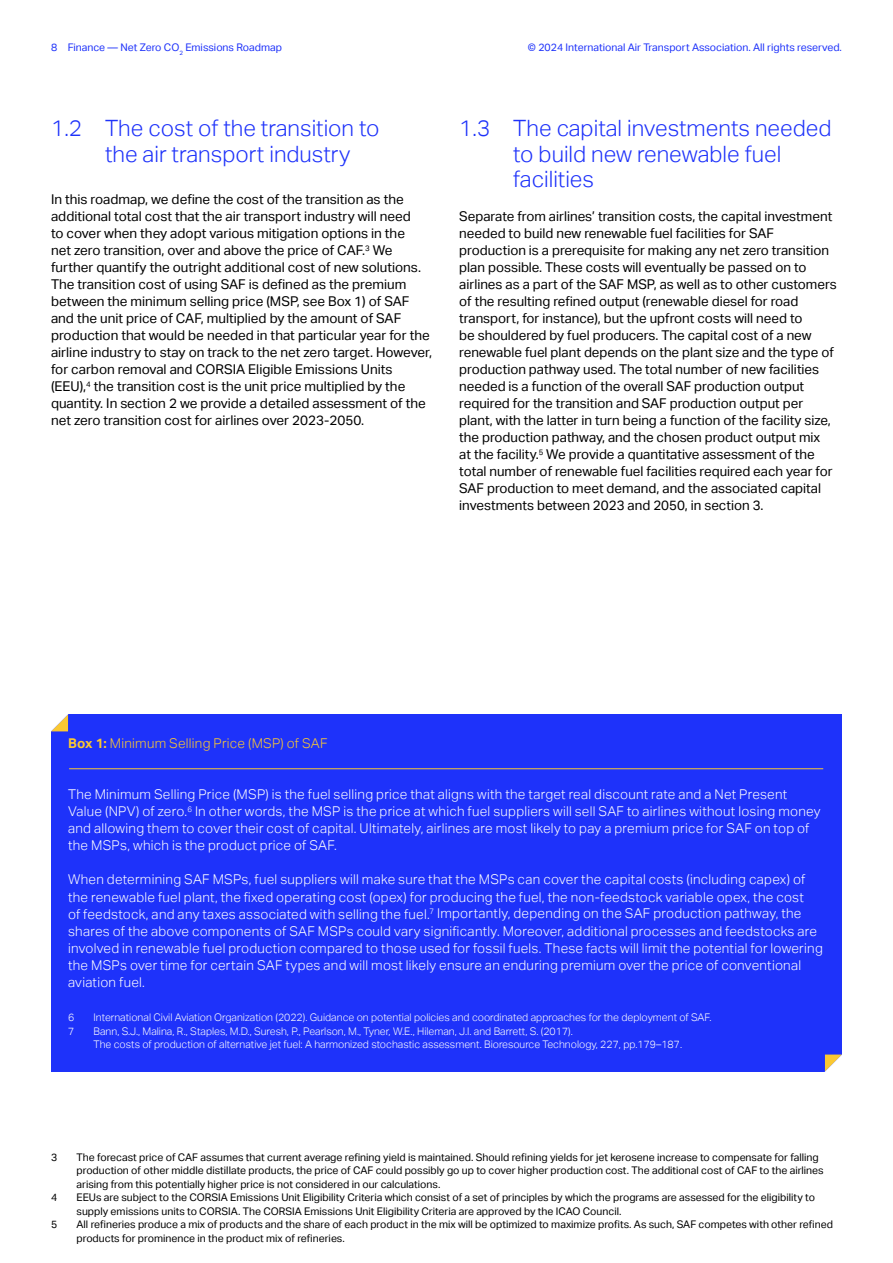
<style>
.page{position:relative;width:893px;height:1263px;background:#fff}
.page>*{position:absolute;margin:0;border:0;box-sizing:border-box;transform-origin:0 0}
.t1{font:300 22.5px/25.5px "Aktiv Grotesk";color:#1e32fa}
.t2{font:13.5px/17px "Aktiv Grotesk";color:#000}
.t3{font:300 13.5px/17px "Aktiv Grotesk";letter-spacing:.02em;color:#fff}
.t4{font:300 13.5px "Aktiv Grotesk";letter-spacing:.02em;color:#fac832}
.t5{font:10.5px/13.5px "Aktiv Grotesk";color:#000}
.t6{font:300 10.5px/13.5px "Aktiv Grotesk";color:#fff}
.t7{font:10.5px "Aktiv Grotesk";color:#1e32fa}
.s1{font-weight:700}
</style>
<div class="page">
<div style="left:51px;top:714px;width:791px;height:357px;background:#1e32fa"></div>
<hr style="left:69px;top:768px;width:754px;height:1px;background:#fac832">
<svg style="left:51px;top:714px;width:18px;height:18px"></svg>
<svg style="left:823px;top:1054px;width:19px;height:18px"></svg>
<p class="t7" style="left:51px;top:41px;width:232px">8 Finance — Net Zero CO<sub>2</sub> Emissions Roadmap</p>
<p class="t7" style="left:528px;top:41px;width:315px">© 2024 International Air Transport Association. All rights reserved.</p>
<h1 class="t1" style="left:105px;top:116px;width:276px;text-indent:-54px">1.2 The cost of the transition to the air transport industry</h1>
<p class="t2" style="left:51px;top:191px;width:383px">In this roadmap, we define the cost of the transition as the additional total cost that the air transport industry will need<br>to cover when they adopt various mitigation options in the<br>net zero transition, over and above the price of CAF.<sup>3</sup> We further quantify the outright additional cost of new solutions.<br>The transition cost of using SAF is defined as the premium between the minimum selling price (MSP, see Box 1) of SAF and the unit price of CAF, multiplied by the amount of SAF production that would be needed in that particular year for the airline industry to stay on track to the net zero target. However, for carbon removal and CORSIA Eligible Emissions Units (EEU),<sup>4</sup> the transition cost is the unit price multiplied by the quantity. In section 2 we provide a detailed assessment of the net zero transition cost for airlines over 2023-2050.</p>
<h1 class="t1" style="left:513px;top:116px;width:320px;text-indent:-54px">1.3 The capital investments needed to build new renewable fuel facilities</h1>
<p class="t2" style="left:459px;top:208px;width:379px">Separate from airlines’ transition costs, the capital investment needed to build new renewable fuel facilities for SAF production is a prerequisite for making any net zero transition plan possible. These costs will eventually be passed on to airlines as a part of the SAF MSP, as well as to other customers of the resulting refined output (renewable diesel for road transport, for instance), but the upfront costs will need to<br>be shouldered by fuel producers. The capital cost of a new renewable fuel plant depends on the plant size and the type of production pathway used. The total number of new facilities needed is a function of the overall SAF production output required for the transition and SAF production output per plant, with the latter in turn being a function of the facility size, the production pathway, and the chosen product output mix<br>at the facility.<sup>5</sup> We provide a quantitative assessment of the total number of renewable fuel facilities required each year for SAF production to meet demand, and the associated capital investments between 2023 and 2050, in section 3.</p>
<p class="t4" style="left:68px;top:736px;width:261px"><span class="s1">Box 1:</span> Minimum Selling Price (MSP) of SAF</p>
<p class="t3" style="left:68px;top:786px;width:754px">The Minimum Selling Price (MSP) is the fuel selling price that aligns with the target real discount rate and a Net Present Value (NPV) of zero.<sup>6</sup> In other words, the MSP is the price at which fuel suppliers will sell SAF to airlines without losing money and allowing them to cover their cost of capital. Ultimately, airlines are most likely to pay a premium price for SAF on top of the MSPs, which is the product price of SAF.</p>
<p class="t3" style="left:68px;top:871px;width:756px">When determining SAF MSPs, fuel suppliers will make sure that the MSPs can cover the capital costs (including capex) of the renewable fuel plant, the fixed operating cost (opex) for producing the fuel, the non-feedstock variable opex, the cost<br>of feedstock, and any taxes associated with selling the fuel.<sup>7</sup> Importantly, depending on the SAF production pathway, the shares of the above components of SAF MSPs could vary significantly. Moreover, additional processes and feedstocks are involved in renewable fuel production compared to those used for fossil fuels. These facts will limit the potential for lowering the MSPs over time for certain SAF types and will most likely ensure an enduring premium over the price of conventional aviation fuel.</p>
<p class="t6" style="left:68px;top:1011px;width:8px">6</p>
<p class="t6" style="left:94px;top:1011px;width:619px">International Civil Aviation Organization (2022). Guidance on potential policies and coordinated approaches for the deployment of SAF.</p>
<p class="t6" style="left:68px;top:1024px;width:8px">7</p>
<p class="t6" style="left:94px;top:1024px;width:590px">Bann, S.J., Malina, R., Staples, M.D., Suresh, P., Pearlson, M., Tyner, W.E., Hileman, J.I. and Barrett, S. (2017).<br>The costs of production of alternative jet fuel: A harmonized stochastic assessment. Bioresource Technology, 227, pp.179–187.</p>
<p class="t5" style="left:51px;top:1150px;width:8px">3</p>
<p class="t5" style="left:77px;top:1150px;width:749px">The forecast price of CAF assumes that current average refining yield is maintained. Should refining yields for jet kerosene increase to compensate for falling production of other middle distillate products, the price of CAF could possibly go up to cover higher production cost. The additional cost of CAF to the airlines arising from this potentially higher price is not considered in our calculations.</p>
<p class="t5" style="left:51px;top:1191px;width:8px">4</p>
<p class="t5" style="left:77px;top:1191px;width:740px">EEUs are subject to the CORSIA Emissions Unit Eligibility Criteria which consist of a set of principles by which the programs are assessed for the eligibility to supply emissions units to CORSIA. The CORSIA Emissions Unit Eligibility Criteria are approved by the ICAO Council.</p>
<p class="t5" style="left:51px;top:1218px;width:8px">5</p>
<p class="t5" style="left:77px;top:1218px;width:758px">All refineries produce a mix of products and the share of each product in the mix will be optimized to maximize profits. As such, SAF competes with other refined products for prominence in the product mix of refineries.</p>
</div>
